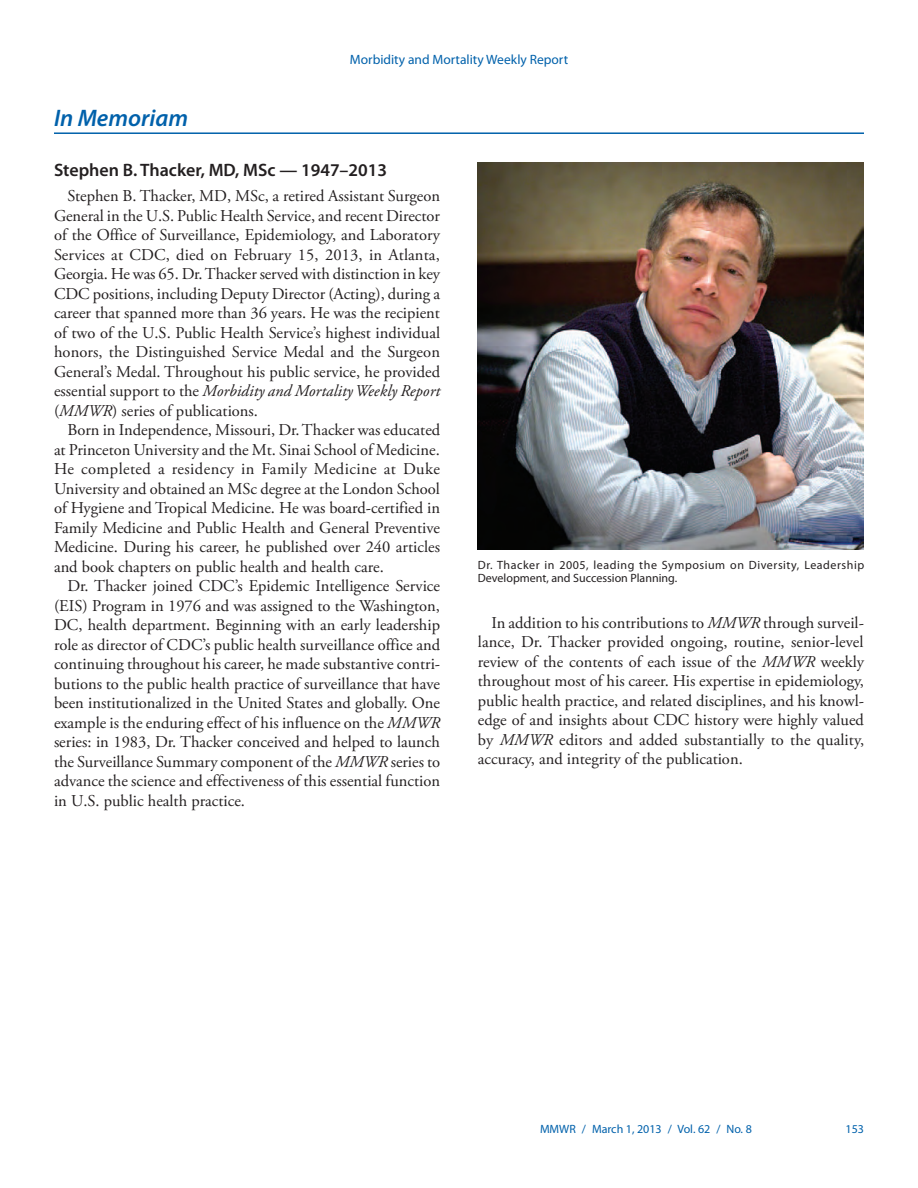
<style>
.page{position:relative;width:918px;height:1188px;background:#fff}
.page>*{position:absolute;margin:0;border:0;box-sizing:border-box;transform-origin:0 0}
.kicker{font:italic 600 24px "Myriad Pro";color:#0161ab}
.head_w_kicker{font:600 18px "Myriad Pro";color:#231f20}
.body_copy{font:16.5px/19.5px "Adobe Garamond Pro";color:#231f20;text-align:justify}
.t1{font:13.5px "Myriad Pro";color:#0161ab}
.footnote_no_indent{font:12px/13.5px "Myriad Pro";letter-spacing:.045em;color:#231f20}
.t2{font:12px "Myriad Pro";color:#0161ab}
.s1{font-style:italic}
</style>
<div class="page">
<img style="left:478px;top:162px;width:386px;height:388px">
<hr style="left:54px;top:132px;width:810px;height:2px;background:#0161ab">
<p class="kicker" style="left:54px;top:103px;width:136px">In Memoriam</p>
<p class="t1" style="left:350px;top:51px;width:220px">Morbidity and Mortality Weekly Report</p>
<p class="head_w_kicker" style="left:54px;top:159px;width:335px">Stephen B. Thacker, MD, MSc — 1947–2013</p>
<p class="body_copy" style="left:54px;top:187px;width:388px;text-indent:13px">Stephen B. Thacker, MD, MSc, a retired Assistant Surgeon General in the U.S. Public Health Service, and recent Director of the Office of Surveillance, Epidemiology, and Laboratory Services at CDC, died on February 15, 2013, in Atlanta, Georgia. He was 65. Dr. Thacker served with distinction in key CDC positions, including Deputy Director (Acting), during a career that spanned more than 36 years. He was the recipient of two of the U.S. Public Health Service’s highest individual honors, the Distinguished Service Medal and the Surgeon General’s Medal. Throughout his public service, he provided essential support to the <span class="s1">Morbidity and Mortality Weekly Report </span>(<span class="s1">MMWR</span>) series of publications.</p>
<p class="body_copy" style="left:54px;top:421px;width:388px;text-indent:13px">Born in Independence, Missouri, Dr. Thacker was educated at Princeton University and the Mt. Sinai School of Medicine.<br>He completed a residency in Family Medicine at Duke University and obtained an MSc degree at the London School of Hygiene and Tropical Medicine. He was board-certified in Family Medicine and Public Health and General Preventive Medicine. During his career, he published over 240 articles and book chapters on public health and health care.</p>
<p class="body_copy" style="left:54px;top:577px;width:388px;text-indent:13px">Dr. Thacker joined CDC’s Epidemic Intelligence Service (EIS) Program in 1976 and was assigned to the Washington, DC, health department. Beginning with an early leadership role as director of CDC’s public health surveillance office and continuing throughout his career, he made substantive contri&shy;butions to the public health practice of surveillance that have been institutionalized in the United States and globally. One example is the enduring effect of his influence on the <span class="s1">MMWR </span>series: in 1983, Dr. Thacker conceived and helped to launch the Surveillance Summary component of the <span class="s1">MMWR</span> series to advance the science and effectiveness of this essential function in U.S. public health practice.</p>
<p class="footnote_no_indent" style="left:478px;top:558px;width:388px">Dr. Thacker in 2005, leading the Symposium on Diversity, Leadership<br>Development, and Succession Planning.</p>
<p class="body_copy" style="left:478px;top:614px;width:388px;text-indent:13px">In addition to his contributions to <span class="s1">MMWR</span> through surveil&shy;lance, Dr. Thacker provided ongoing, routine, senior-level review of the contents of each issue of the <span class="s1">MMWR</span> weekly throughout most of his career. His expertise in epidemiology, public health practice, and related disciplines, and his knowl&shy;edge of and insights about CDC history were highly valued by <span class="s1">MMWR</span> editors and added substantially to the quality, accuracy, and integrity of the publication.</p>
<p class="t2" style="left:540px;top:1121px;width:213px">MMWR / March 1, 2013 / Vol. 62 / No. 8</p>
<p class="t2" style="left:846px;top:1121px;width:20px">153</p>
</div>
